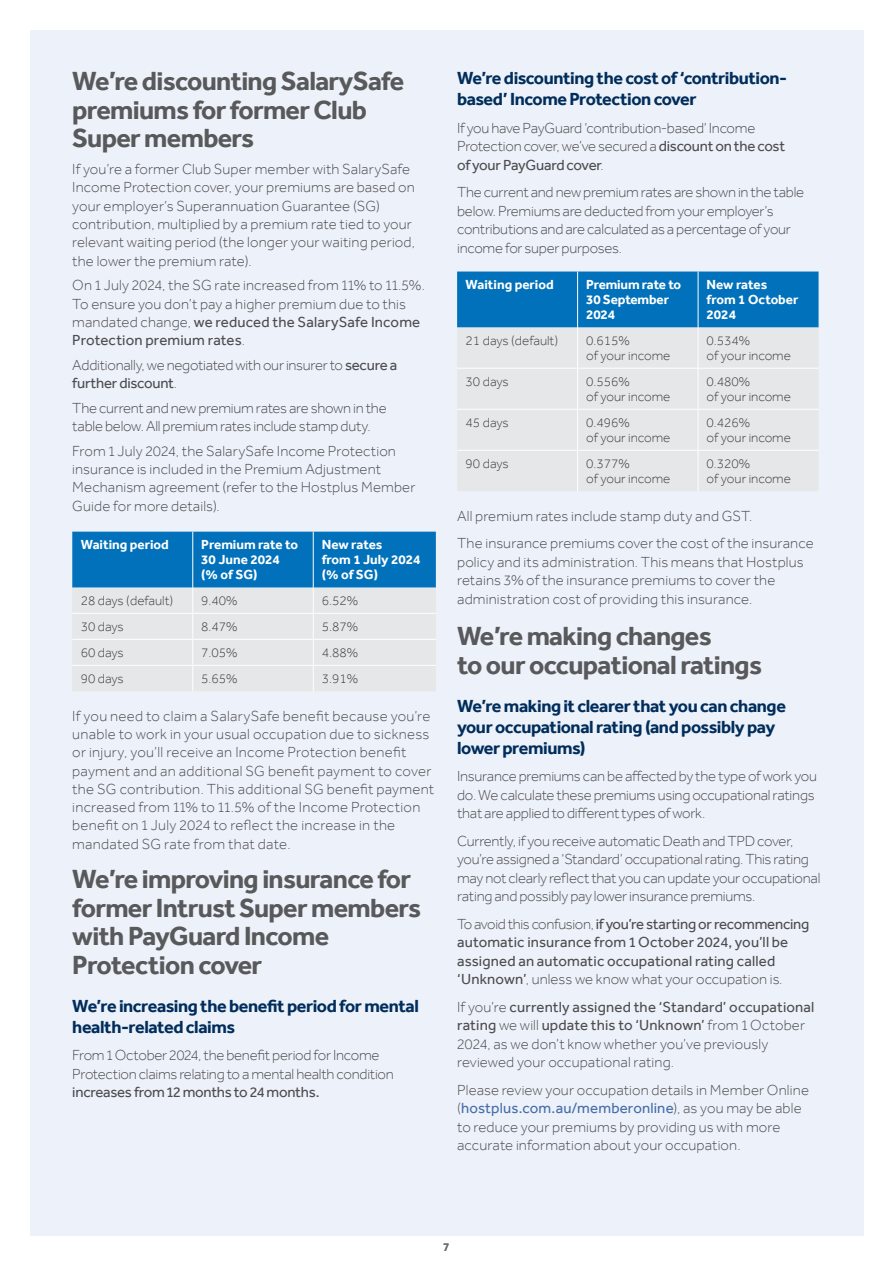
<style>
.page{position:relative;width:893px;height:1263px;background:#fff}
.page>*{position:absolute;margin:0;border:0;box-sizing:border-box;transform-origin:0 0}
.t1{font:700 27px/28.5px "Effra";letter-spacing:-.025em;color:#58595b}
.t2{font:700 18px/21px "Effra";letter-spacing:-.025em;color:#002d5b}
.t3{font:300 15px/18.6px "Effra";color:#4d4d4f}
.t4{font:300 15px/18.3px "Effra";letter-spacing:.02em;color:#4d4d4f}
.t5{font:15px/18.6px "Effra";letter-spacing:.005em;color:#4d4d4f}
.t6{font:300 15px/18.6px "Effra";letter-spacing:-.02em;color:#4d4d4f}
.t7{font:15px "Effra";letter-spacing:-.02em;color:#4d4d4f}
.t8{font:300 13.5px/15px "Effra";color:#414042}
.t9{font:700 13.5px/15px "Effra";color:#fff}
.t10{font:500 12px "Effra";color:#6d6e71}
.s1{font-weight:400}
.s2{font-weight:300}
.s3{color:#58595b}
.s4{font-weight:400;color:#456da9}
</style>
<div class="page">
<div style="left:30px;top:30px;width:833px;height:1205px;background:#edf1f9"></div>
<svg style="left:72px;top:532px;width:364px;height:159px;background:#95bdd8"></svg>
<hr style="left:72px;top:613px;width:121px;height:1px;background:#fff">
<hr style="left:193px;top:613px;width:120px;height:1px;background:#fff">
<hr style="left:313px;top:613px;width:123px;height:1px;background:#fff">
<hr style="left:72px;top:639px;width:121px;height:1px;background:#fff">
<hr style="left:193px;top:639px;width:120px;height:1px;background:#fff">
<hr style="left:313px;top:639px;width:123px;height:1px;background:#fff">
<hr style="left:72px;top:665px;width:121px;height:1px;background:#fff">
<hr style="left:193px;top:665px;width:120px;height:1px;background:#fff">
<hr style="left:313px;top:665px;width:123px;height:1px;background:#fff">
<div style="left:457px;top:271px;width:362px;height:57px;background:#0071ba"></div>
<div style="left:457px;top:328px;width:361px;height:163px;background:#e6e7e8"></div>
<hr style="left:577px;top:271px;width:1px;height:57px;background:#fff">
<hr style="left:698px;top:271px;width:1px;height:57px;background:#fff">
<hr style="left:577px;top:328px;width:1px;height:40px;background:#fff">
<hr style="left:698px;top:328px;width:1px;height:40px;background:#fff">
<hr style="left:577px;top:369px;width:1px;height:40px;background:#fff">
<hr style="left:698px;top:369px;width:1px;height:40px;background:#fff">
<hr style="left:577px;top:410px;width:1px;height:40px;background:#fff">
<hr style="left:698px;top:410px;width:1px;height:40px;background:#fff">
<hr style="left:577px;top:451px;width:1px;height:40px;background:#fff">
<hr style="left:698px;top:451px;width:1px;height:40px;background:#fff">
<hr style="left:457px;top:368px;width:121px;height:1px;background:#fff">
<hr style="left:578px;top:368px;width:120px;height:1px;background:#fff">
<hr style="left:698px;top:368px;width:121px;height:1px;background:#fff">
<hr style="left:457px;top:409px;width:121px;height:1px;background:#fff">
<hr style="left:578px;top:409px;width:120px;height:1px;background:#fff">
<hr style="left:698px;top:409px;width:121px;height:1px;background:#fff">
<hr style="left:457px;top:450px;width:121px;height:1px;background:#fff">
<hr style="left:578px;top:450px;width:120px;height:1px;background:#fff">
<hr style="left:698px;top:450px;width:121px;height:1px;background:#fff">
<h1 class="t1" style="left:72px;top:67px;width:333px">We’re discounting SalarySafe premiums for former Club<br>Super members</h1>
<p class="t3" style="left:72px;top:160px;width:344px">If you’re a former Club Super member with SalarySafe Income Protection cover, your premiums are based on your employer’s Superannuation Guarantee (SG) contribution, multiplied by a premium rate tied to your relevant waiting period (the longer your waiting period, the lower the premium rate).</p>
<p class="t3" style="left:72px;top:276px;width:354px">On 1 July 2024, the SG rate increased from 11% to 11.5%.<br>To ensure you don’t pay a higher premium due to this mandated change, <span class="s1">we reduced the SalarySafe Income Protection premium rates</span>.</p>
<p class="t3" style="left:72px;top:356px;width:326px">Additionally, we negotiated with our insurer to <span class="s1">secure a furtherdiscount</span>.</p>
<p class="t3" style="left:72px;top:398px;width:316px">The current and new premium rates are shown in the table below. All premium rates include stampduty.</p>
<p class="t3" style="left:72px;top:441px;width:345px">From 1 July 2024, the SalarySafe Income Protection insurance is included in the Premium Adjustment Mechanism agreement (refer to the Hostplus Member Guide for more details).</p>
<p class="t9" style="left:81px;top:537px;width:90px">Waiting period</p>
<p class="t9" style="left:201px;top:537px;width:98px">Premium rate to<br>30 June 2024 (% of SG)</p>
<p class="t9" style="left:322px;top:537px;width:100px">New rates<br>from 1 July 2024 (% of SG)</p>
<p class="t8" style="left:81px;top:593px;width:94px">28 days (default)</p>
<p class="t8" style="left:201px;top:593px;width:38px">9.40%</p>
<p class="t8" style="left:322px;top:593px;width:38px">6.52%</p>
<p class="t8" style="left:81px;top:619px;width:45px">30 days</p>
<p class="t8" style="left:201px;top:619px;width:38px">8.47%</p>
<p class="t8" style="left:322px;top:619px;width:38px">5.87%</p>
<p class="t8" style="left:81px;top:645px;width:45px">60 days</p>
<p class="t8" style="left:201px;top:645px;width:38px">7.05%</p>
<p class="t8" style="left:322px;top:645px;width:38px">4.88%</p>
<p class="t8" style="left:81px;top:671px;width:45px">90 days</p>
<p class="t8" style="left:201px;top:671px;width:38px">5.65%</p>
<p class="t8" style="left:322px;top:671px;width:38px">3.91%</p>
<p class="t4" style="left:72px;top:706px;width:363px">If you need to claim a SalarySafe benefit because you’re unable to work in your usual occupation due to sickness or injury, you’ll receive an Income Protection benefit payment and an additional SG benefit payment to cover the SG contribution. This additional SG benefit payment increased from 11% to 11.5% of the Income Protection benefit on 1 July 2024 to reflect the increase in the mandated SG rate from that date.</p>
<h1 class="t1" style="left:72px;top:865px;width:350px">We’re improving insurance for former Intrust Super members with PayGuard Income<br>Protection cover</h1>
<p class="t2" style="left:72px;top:995px;width:348px">We’re increasing the benefit period for mental health-relatedclaims</p>
<p class="t3" style="left:72px;top:1045px;width:323px">From 1 October 2024, the benefit period for Income<br>Protection claims relating to a mental health condition</p>
<p class="t7" style="left:72px;top:1083px;width:249px">increases from 12 months to 24months.</p>
<p class="t2" style="left:457px;top:68px;width:332px">We’re discounting the cost of ‘contribution&shy;based’ Income Protection cover</p>
<p class="t6" style="left:457px;top:118px;width:330px">If you have PayGuard ‘contribution-based’ Income<br>Protection cover, we’ve secured a <span class="s1">discount on the cost of your PayGuardcover</span>.</p>
<p class="t3" style="left:457px;top:182px;width:349px">The current and new premium rates are shown in the table below. Premiums are deducted from your employer’s contributions and are calculated as a percentage of your income for superpurposes.</p>
<p class="t9" style="left:466px;top:277px;width:90px">Waiting period</p>
<p class="t9" style="left:586px;top:277px;width:97px">Premium rate to<br>30 September<br>2024</p>
<p class="t9" style="left:707px;top:277px;width:93px">New rates from 1 October<br>2024</p>
<p class="t8" style="left:466px;top:332px;width:94px">21 days (default)</p>
<p class="t8" style="left:586px;top:332px;width:86px">0.615%<br>of your income</p>
<p class="t8" style="left:707px;top:332px;width:86px">0.534%<br>of your income</p>
<p class="t8" style="left:466px;top:373px;width:45px">30 days</p>
<p class="t8" style="left:586px;top:373px;width:86px">0.556%<br>of your income</p>
<p class="t8" style="left:707px;top:373px;width:86px">0.480%<br>of your income</p>
<p class="t8" style="left:466px;top:415px;width:45px">45 days</p>
<p class="t8" style="left:586px;top:415px;width:86px">0.496%<br>of your income</p>
<p class="t8" style="left:707px;top:415px;width:86px">0.426%<br>of your income</p>
<p class="t8" style="left:466px;top:456px;width:45px">90 days</p>
<p class="t8" style="left:586px;top:456px;width:86px">0.377%<br>of your income</p>
<p class="t8" style="left:707px;top:456px;width:86px">0.320%<br>of your income</p>
<p class="t3" style="left:457px;top:502px;width:358px;line-height:27.2px">All premium rates include stamp duty and GST.<br>The insurance premiums cover the cost of the insurance</p>
<p class="t3" style="left:457px;top:552px;width:348px">policy and its administration. This means that Hostplus retains 3% of the insurance premiums to cover the administration cost of providing this insurance.</p>
<h1 class="t1" style="left:457px;top:622px;width:306px">We’re making changes<br>to our occupational ratings</h1>
<p class="t2" style="left:457px;top:695px;width:330px">We’re making it clearer that you can change your occupational rating (and possibly pay lowerpremiums)</p>
<p class="t3" style="left:457px;top:767px;width:361px">Insurance premiums can be affected by the type of work you do. We calculate these premiums using occupational ratings that are applied to different types ofwork.</p>
<p class="t3" style="left:457px;top:831px;width:365px">Currently, if you receive automatic Death and TPD cover, you’re assigned a ‘Standard’ occupational rating. This rating may not clearly reflect that you can update your occupational rating and possibly pay lower insurancepremiums.</p>
<p class="t5" style="left:457px;top:914px;width:354px"><span class="s2">To avoid this confusion,</span> if you’re starting or recommencing automatic insurance from 1 October 2024, you’ll be assigned an automatic occupational rating called ‘Unknown’<span class="s2">, unless we know what your occupation is.</span></p>
<p class="t3" style="left:457px;top:997px;width:359px">If you’re <span class="s1">currently assigned the ‘Standard’ occupational rating</span> we will <span class="s1">update this to ‘Unknown’</span> from 1 October 2024, as we don’t know whether you’ve previously reviewed your occupational rating.</p>
<p class="t3" style="left:457px;top:1080px;width:353px">Please review your occupation details in Member Online <span class="s3">(</span><span class="s4">hostplus.com.au/memberonline</span> ), as you may be able to reduce your premiums by providing us with more accurate information about your occupation.</p>
<p class="t10" style="left:444px;top:1239px;width:7px">7</p>
</div>
